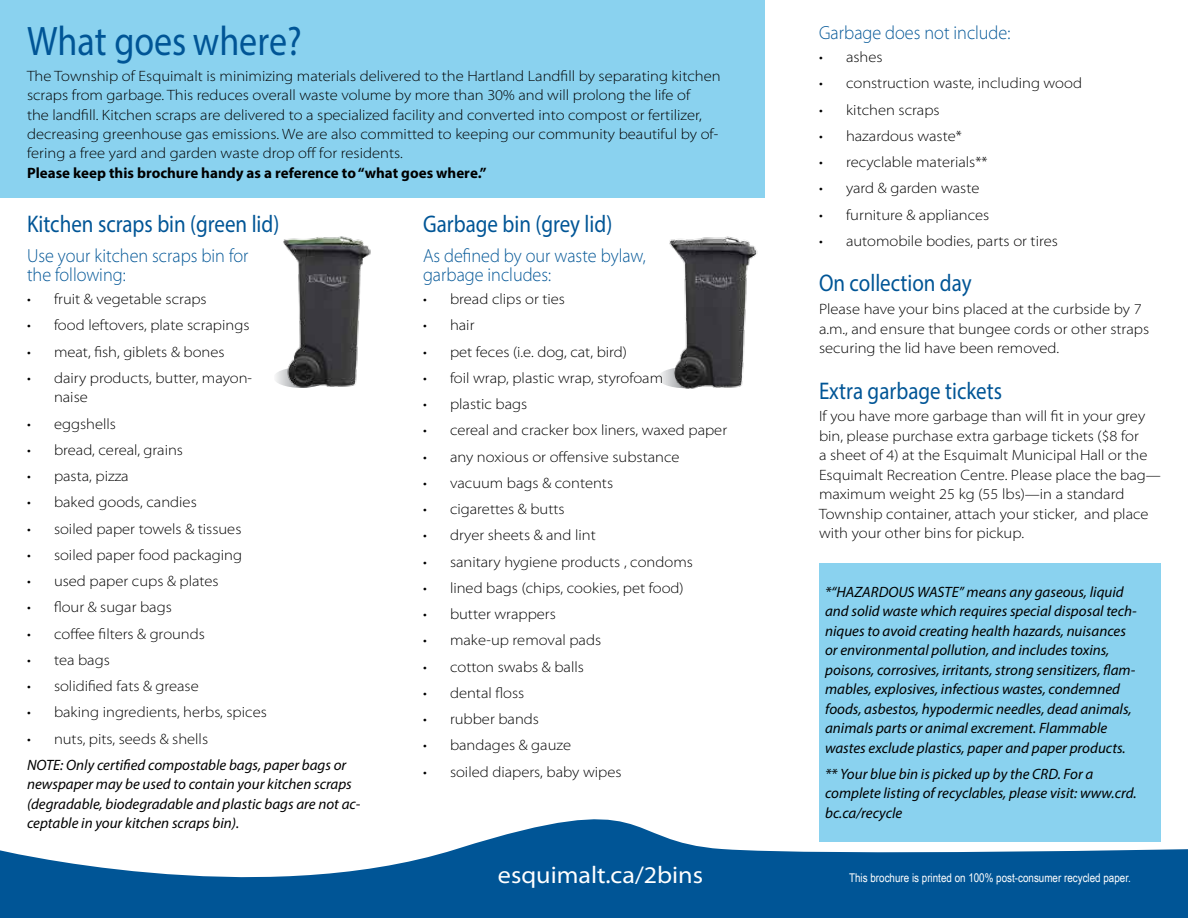
<style>
.page{position:relative;width:1188px;height:918px;background:#fff}
.page>*{position:absolute;margin:0;border:0;box-sizing:border-box;transform-origin:0 0}
.t1{font:41.4px "Myriad Pro";color:#005596;scale:.87 1}
.t2{font:24.15px "Myriad Pro";color:#005596;scale:.87 1}
.t3{font:semi-expanded 24px "Myriad Pro";color:#fff}
.t4{font:300 semi-expanded 18.9px/19.8px "Myriad Pro";color:#005596;scale:.87 1}
.t5{font:300 semi-expanded 15px/19.5px "Myriad Pro";color:#000}
.t6{font:italic 15px/19.5px "Myriad Pro";color:#000}
.t7{font:700 15px "Myriad Pro";color:#000}
.t8{font:12px "Arial Narrow";color:#fff}
</style>
<div class="page">
<svg style="left:0;top:819px;width:1188px;height:99px;fill:#005596"></svg>
<div style="left:0;top:0;width:765px;height:197px;background:#8ad2ef"></div>
<div style="left:819px;top:563px;width:342px;height:279px;background:#8ad2ef"></div>
<img style="left:275px;top:236px;width:96px;height:152px">
<svg style="left:660px;top:372px;width:3px;height:12px"></svg>
<img style="left:663px;top:236px;width:95px;height:153px">
<h1 class="t1" style="left:27px;top:15px;width:317px">What goes where?</h1>
<p class="t5" style="left:27px;top:66px;width:695px">The Township of Esquimalt is minimizing materials delivered to the Hartland Landfill by separating kitchen scraps from garbage. This reduces overall waste volume by more than 30% and will prolong the life of<br>the landfill. Kitchen scraps are delivered to a specialized facility and converted into compost or fertilizer, decreasing greenhouse gas emissions. We are also committed to keeping our community beautiful by of&shy;fering a free yard and garden waste drop off for residents.</p>
<p class="t7" style="left:27px;top:163px;width:461px">Please keep this brochure handy as a reference to “what goes where.”</p>
<h2 class="t2" style="left:27px;top:209px;width:292px">Kitchen scraps bin (green lid)</h2>
<p class="t4" style="left:27px;top:245px;width:256px">Use your kitchen scraps bin for the following:</p>
<p class="t5" style="left:27px;top:289px;width:181px">• fruit &amp; vegetable scraps</p>
<p class="t5" style="left:27px;top:315px;width:224px">• food leftovers, plate scrapings</p>
<p class="t5" style="left:27px;top:342px;width:199px">• meat, fish, giblets &amp; bones</p>
<p class="t5" style="left:54px;top:368px;width:200px;text-indent:-27px">• dairy products, butter, mayon&shy;naise</p>
<p class="t5" style="left:27px;top:414px;width:91px">• eggshells</p>
<p class="t5" style="left:27px;top:440px;width:158px">• bread, cereal, grains</p>
<p class="t5" style="left:27px;top:466px;width:103px">• pasta, pizza</p>
<p class="t5" style="left:27px;top:492px;width:171px">• baked goods, candies</p>
<p class="t5" style="left:27px;top:519px;width:216px">• soiled paper towels &amp; tissues</p>
<p class="t5" style="left:27px;top:545px;width:217px">• soiled paper food packaging</p>
<p class="t5" style="left:27px;top:571px;width:193px">• used paper cups &amp; plates</p>
<p class="t5" style="left:27px;top:597px;width:146px">• flour &amp; sugar bags</p>
<p class="t5" style="left:27px;top:624px;width:180px">• coffee filters &amp; grounds</p>
<p class="t5" style="left:27px;top:650px;width:84px">• tea bags</p>
<p class="t5" style="left:27px;top:676px;width:173px">• solidified fats &amp; grease</p>
<p class="t5" style="left:27px;top:702px;width:241px">• baking ingredients, herbs, spices</p>
<p class="t5" style="left:27px;top:729px;width:183px">• nuts, pits, seeds &amp; shells</p>
<p class="t6" style="left:27px;top:755px;width:335px">NOTE: Only certified compostable bags, paper bags or newspaper may be used to contain your kitchen scraps (degradable, biodegradable and plastic bags are not ac&shy;ceptable in your kitchen scraps bin).</p>
<h2 class="t2" style="left:423px;top:209px;width:219px">Garbage bin (grey lid)</h2>
<p class="t4" style="left:423px;top:245px;width:258px">As defined by our waste bylaw, garbage includes:</p>
<p class="t5" style="left:423px;top:289px;width:144px">• bread clips or ties</p>
<p class="t5" style="left:423px;top:315px;width:53px">• hair</p>
<p class="t5" style="left:423px;top:342px;width:206px">• pet feces (i.e. dog, cat, bird)</p>
<p class="t5" style="left:423px;top:368px;width:242px">• foil wrap, plastic wrap, styrofoam</p>
<p class="t5" style="left:423px;top:394px;width:106px">• plastic bags</p>
<p class="t5" style="left:423px;top:420px;width:306px">• cereal and cracker box liners, waxed paper</p>
<p class="t5" style="left:423px;top:447px;width:258px">• any noxious or offensive substance</p>
<p class="t5" style="left:423px;top:473px;width:192px">• vacuum bags &amp; contents</p>
<p class="t5" style="left:423px;top:499px;width:143px">• cigarettes &amp; butts</p>
<p class="t5" style="left:423px;top:525px;width:174px">• dryer sheets &amp; and lint</p>
<p class="t5" style="left:423px;top:552px;width:271px">• sanitary hygiene products , condoms</p>
<p class="t5" style="left:423px;top:578px;width:262px">• lined bags (chips, cookies, pet food)</p>
<p class="t5" style="left:423px;top:604px;width:134px">• butter wrappers</p>
<p class="t5" style="left:423px;top:630px;width:180px">• make-up removal pads</p>
<p class="t5" style="left:423px;top:657px;width:162px">• cotton swabs &amp; balls</p>
<p class="t5" style="left:423px;top:683px;width:103px">• dental floss</p>
<p class="t5" style="left:423px;top:709px;width:118px">• rubber bands</p>
<p class="t5" style="left:423px;top:735px;width:150px">• bandages &amp; gauze</p>
<p class="t5" style="left:423px;top:762px;width:200px">• soiled diapers, baby wipes</p>
<h3 class="t3" style="left:498px;top:859px;width:207px">esquimalt.ca/2bins</h3>
<p class="t4" style="left:819px;top:23px;width:221px">Garbage does not include:</p>
<p class="t5" style="left:819px;top:47px;width:65px">• ashes</p>
<p class="t5" style="left:819px;top:73px;width:265px">• construction waste, including wood</p>
<p class="t5" style="left:819px;top:100px;width:122px">• kitchen scraps</p>
<p class="t5" style="left:819px;top:126px;width:144px">• hazardous waste*</p>
<p class="t5" style="left:819px;top:152px;width:170px">• recyclable materials**</p>
<p class="t5" style="left:819px;top:178px;width:162px">• yard &amp; garden waste</p>
<p class="t5" style="left:819px;top:205px;width:172px">• furniture &amp; appliances</p>
<p class="t5" style="left:819px;top:231px;width:240px">• automobile bodies, parts or tires</p>
<h2 class="t2" style="left:819px;top:268px;width:177px">On collection day</h2>
<p class="t5" style="left:819px;top:299px;width:332px">Please have your bins placed at the curbside by 7 a.m., and ensure that bungee cords or other straps securing the lid have been removed.</p>
<h2 class="t2" style="left:819px;top:376px;width:212px">Extra garbage tickets</h2>
<p class="t5" style="left:819px;top:406px;width:343px">If you have more garbage than will fit in your grey bin, please purchase extra garbage tickets ($8 for<br>a sheet of 4) at the Esquimalt Municipal Hall or the Esquimalt Recreation Centre. Please place the bag— maximum weight 25 kg (55 lbs)—in a standard Township container, attach your sticker, and place with your other bins for pickup.</p>
<p class="t6" style="left:825px;top:582px;width:313px">*“HAZARDOUS WASTE” means any gaseous, liquid and solid waste which requires special disposal tech&shy;niques to avoid creating health hazards, nuisances or environmental pollution, and includes toxins, poisons, corrosives, irritants, strong sensitizers, flam&shy;mables, explosives, infectious wastes, condemned foods, asbestos, hypodermic needles, dead animals, animals parts or animal excrement. Flammable wastes exclude plastics, paper and paper products.</p>
<p class="t6" style="left:825px;top:764px;width:313px">** Your blue bin is picked up by the CRD. For a complete listing of recyclables, please visit: www.crd. bc.ca/recycle</p>
<p class="t8" style="left:849px;top:869px;width:283px">This brochure is printed on 100% post-consumer recycled paper.</p>
</div>
